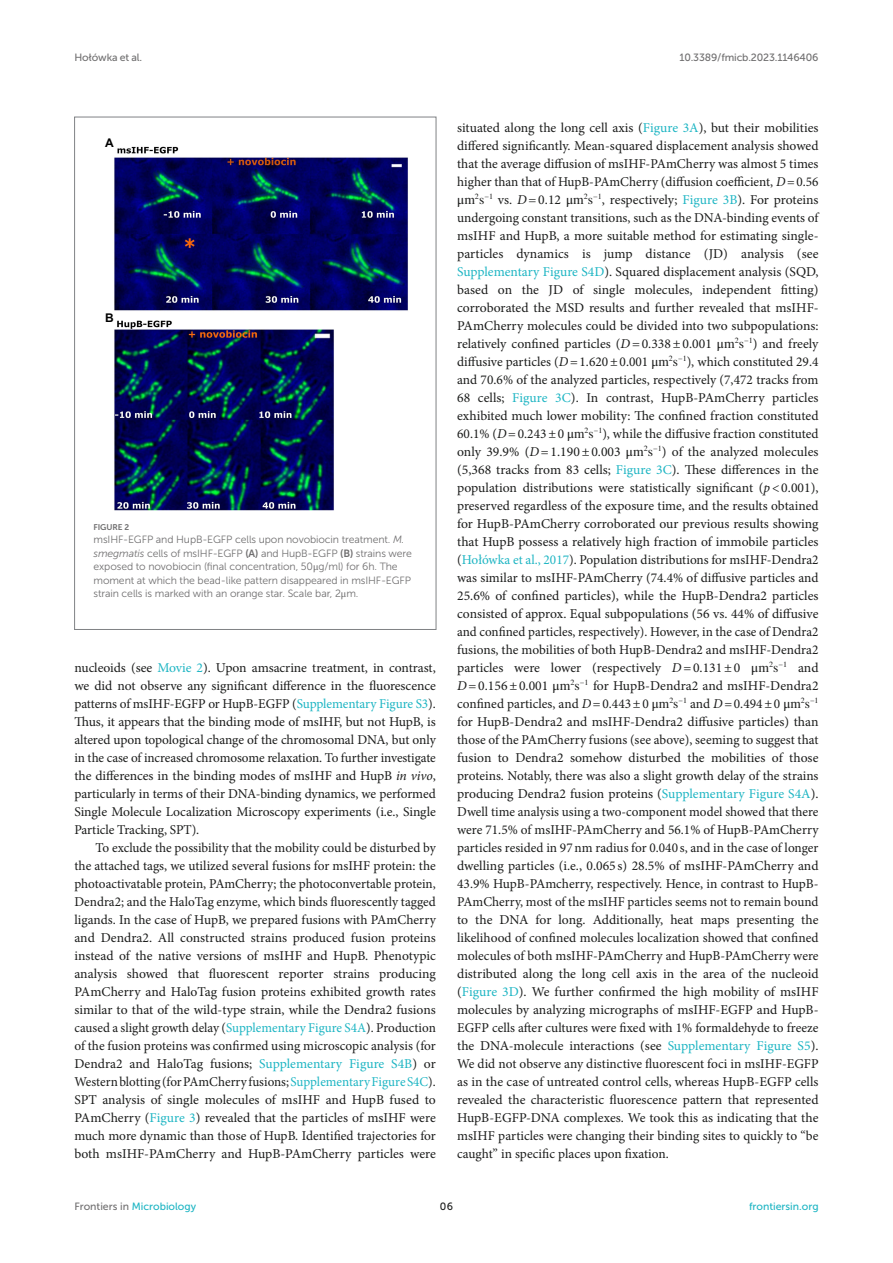
<style>
.page{position:relative;width:893px;height:1263px;background:#fff}
.page>*{position:absolute;margin:0;border:0;box-sizing:border-box;transform-origin:0 0}
.TEXT{font:13.5px/18px "Minion Pro";color:#1b1c1b;text-align:justify}
.TEXT_FLUSH{font:13.5px/18px "Minion Pro";letter-spacing:-.005em;color:#1b1c1b;text-align:justify}
.t1{font:700 12px "Arial";color:#000}
.FIG_LEG{font:10.5px/13.5px "Museo Sans 300";letter-spacing:-.01em;color:#706f70}
.t2{font:10.5px "Museo Sans 500";letter-spacing:-.015em;color:#706f70}
.t3{font:10.5px "Museo Sans 500";color:#1db5c3}
.t4{font:10.5px "Museo Sans 500";color:#1b1c1b}
.FIG_HD{font:8.25px "Museo Sans 700";letter-spacing:-.01em;color:#706f70}
.s1{font-style:italic}
.s2{font-family:"Museo Sans 700"}
.s3{font-family:"STIX General"}
.s4{color:#1db5c3}
.s5{color:#706f70}
</style>
<div class="page">
<img style="left:114px;top:146px;width:294px;height:365px">
<p class="t2" style="left:74px;top:51px;width:69px">Hołówka et al.</p>
<p class="t2" style="left:679px;top:51px;width:141px">10.3389/fmicb.2023.1146406</p>
<p class="t1" style="left:105px;top:135px;width:10px">A</p>
<p class="t1" style="left:105px;top:310px;width:10px">B</p>
<p class="FIG_HD" style="left:94px;top:522px;width:37px">FIGURE 2</p>
<p class="FIG_LEG" style="left:94px;top:533px;width:320px">msIHF-EGFP and HupB-EGFP cells upon novobiocin treatment. <span class="s1">M. smegmatis</span> cells of msIHF-EGFP <span class="s2">(A)</span> and HupB-EGFP <span class="s2">(B)</span> strains were exposed to novobiocin (final concentration, 50 <span class="s3">μ</span>g/ml) for 6 h. The moment at which the bead-like pattern disappeared in msIHF-EGFP strain cells is marked with an orange star. Scale bar, 2 <span class="s3">μ</span>m.</p>
<p class="TEXT_FLUSH" style="left:74px;top:659px;width:363px">nucleoids (see <span class="s4">Movie 2</span>). Upon amsacrine treatment, in contrast, we did not observe any significant difference in the fluorescence patterns of msIHF-EGFP or HupB-EGFP (<span class="s4">Supplementary Figure S3</span>).<br>Thus, it appears that the binding mode of msIHF, but not HupB, is altered upon topological change of the chromosomal DNA, but only in the case of increased chromosome relaxation. To further investigate the differences in the binding modes of msIHF and HupB <span class="s1">in vivo</span>, particularly in terms of their DNA-binding dynamics, we performed Single Molecule Localization Microscopy experiments (i.e., Single Particle Tracking, SPT).</p>
<p class="TEXT" style="left:74px;top:839px;width:363px;text-indent:21px">To exclude the possibility that the mobility could be disturbed by the attached tags, we utilized several fusions for msIHF protein: the photoactivatable protein, PAmCherry; the photoconvertable protein, Dendra2; and the HaloTag enzyme, which binds fluorescently tagged ligands. In the case of HupB, we prepared fusions with PAmCherry and Dendra2. All constructed strains produced fusion proteins instead of the native versions of msIHF and HupB. Phenotypic analysis showed that fluorescent reporter strains producing PAmCherry and HaloTag fusion proteins exhibited growth rates similar to that of the wild-type strain, while the Dendra2 fusions caused a slight growth delay (<span class="s4">Supplementary Figure S4A</span>). Production of the fusion proteins was confirmed using microscopic analysis (for Dendra2 and HaloTag fusions; <span class="s4">Supplementary Figure S4B</span>) or Western blotting (for PAmCherry fusions; <span class="s4">Supplementary Figure S4C</span>).<br>SPT analysis of single molecules of msIHF and HupB fused to PAmCherry (<span class="s4">Figure 3</span>) revealed that the particles of msIHF were much more dynamic than those of HupB. Identified trajectories for both msIHF-PAmCherry and HupB-PAmCherry particles were</p>
<p class="TEXT" style="left:457px;top:119px;width:363px">situated along the long cell axis (<span class="s4">Figure 3A</span>), but their mobilities differed significantly. Mean-squared displacement analysis showed that the average diffusion of msIHF-PAmCherry was almost 5 times higher than that of HupB-PAmCherry (diffusion coefficient, <span class="s1">D</span>=0.56 <span class="s3">μm</span><sup>2</sup><span class="s3">s</span><sup>−</sup><sup>1</sup> vs. <span class="s1">D</span>=0.12 <span class="s3">μm</span><sup>2</sup><span class="s3">s</span><sup>−</sup><sup>1</sup>, respectively; <span class="s4">Figure 3B</span>). For proteins undergoing constant transitions, such as the DNA-binding events of msIHF and HupB, a more suitable method for estimating single&shy;particles dynamics is jump distance (JD) analysis (see <span class="s4">Supplementary Figure S4D</span>). Squared displacement analysis (SQD, based on the JD of single molecules, independent fitting) corroborated the MSD results and further revealed that msIHF-PAmCherry molecules could be divided into two subpopulations: relatively confined particles (<span class="s1">D</span>=0.338±0.001 <span class="s3">μm</span><sup>2</sup><span class="s3">s</span><sup>−</sup><sup>1</sup>) and freely diffusive particles (<span class="s1">D</span>=1.620±0.001 <span class="s3">μm</span><sup>2</sup><span class="s3">s</span><sup>−</sup><sup>1</sup>), which constituted 29.4 and 70.6% of the analyzed particles, respectively (7,472 tracks from 68 cells; <span class="s4">Figure 3C</span>). In contrast, HupB-PAmCherry particles exhibited much lower mobility: The confined fraction constituted 60.1% (<span class="s1">D</span>=0.243±0 <span class="s3">μm</span><sup>2</sup><span class="s3">s</span><sup>−</sup><sup>1</sup>), while the diffusive fraction constituted only 39.9% (<span class="s1">D</span>=1.190±0.003 <span class="s3">μm</span><sup>2</sup><span class="s3">s</span><sup>−</sup><sup>1</sup>) of the analyzed molecules (5,368 tracks from 83 cells; <span class="s4">Figure 3C</span>). These differences in the population distributions were statistically significant (<span class="s1">p</span>&lt;0.001), preserved regardless of the exposure time, and the results obtained for HupB-PAmCherry corroborated our previous results showing that HupB possess a relatively high fraction of immobile particles (<span class="s4">Hołówka et al., 2017</span>). Population distributions for msIHF-Dendra2 was similar to msIHF-PAmCherry (74.4% of diffusive particles and 25.6% of confined particles), while the HupB-Dendra2 particles consisted of approx. Equal subpopulations (56 vs. 44% of diffusive and confined particles, respectively). However, in the case of Dendra2 fusions, the mobilities of both HupB-Dendra2 and msIHF-Dendra2 particles were lower (respectively <span class="s1">D</span>=0.131±0 <span class="s3">μm</span><sup>2</sup><span class="s3">s</span><sup>−</sup><sup>1</sup> and <span class="s1">D</span>=0.156±0.001 <span class="s3">μm</span><sup>2</sup><span class="s3">s</span><sup>−</sup><sup>1</sup> for HupB-Dendra2 and msIHF-Dendra2 confined particles, and <span class="s1">D</span>=0.443±0 <span class="s3">μm</span><sup>2</sup><span class="s3">s</span><sup>−</sup><sup>1</sup> and <span class="s1">D</span>=0.494±0 <span class="s3">μm</span><sup>2</sup><span class="s3">s</span><sup>−</sup><sup>1 </sup>for HupB-Dendra2 and msIHF-Dendra2 diffusive particles) than those of the PAmCherry fusions (see above), seeming to suggest that fusion to Dendra2 somehow disturbed the mobilities of those proteins. Notably, there was also a slight growth delay of the strains producing Dendra2 fusion proteins (<span class="s4">Supplementary Figure S4A</span>).<br>Dwell time analysis using a two-component model showed that there were 71.5% of msIHF-PAmCherry and 56.1% of HupB-PAmCherry particles resided in 97nm radius for 0.040 s, and in the case of longer dwelling particles (i.e., 0.065 s) 28.5% of msIHF-PAmCherry and 43.9% HupB-PAmcherry, respectively. Hence, in contrast to HupB-PAmCherry, most of the msIHF particles seems not to remain bound to the DNA for long. Additionally, heat maps presenting the likelihood of confined molecules localization showed that confined molecules of both msIHF-PAmCherry and HupB-PAmCherry were distributed along the long cell axis in the area of the nucleoid (<span class="s4">Figure 3D</span>). We further confirmed the high mobility of msIHF molecules by analyzing micrographs of msIHF-EGFP and HupB-EGFP cells after cultures were fixed with 1% formaldehyde to freeze the DNA-molecule interactions (see <span class="s4">Supplementary Figure S5</span>).<br>We did not observe any distinctive fluorescent foci in msIHF-EGFP as in the case of untreated control cells, whereas HupB-EGFP cells revealed the characteristic fluorescence pattern that represented HupB-EGFP-DNA complexes. We took this as indicating that the msIHF particles were changing their binding sites to quickly to “be caught” in specific places upon fixation.</p>
<p class="t3" style="left:74px;top:1200px;width:123px"><span class="s5">Frontiers in</span> Microbiology</p>
<p class="t4" style="left:440px;top:1200px;width:15px">06</p>
<p class="t3" style="left:749px;top:1200px;width:71px">frontiersin.org</p>
</div>
